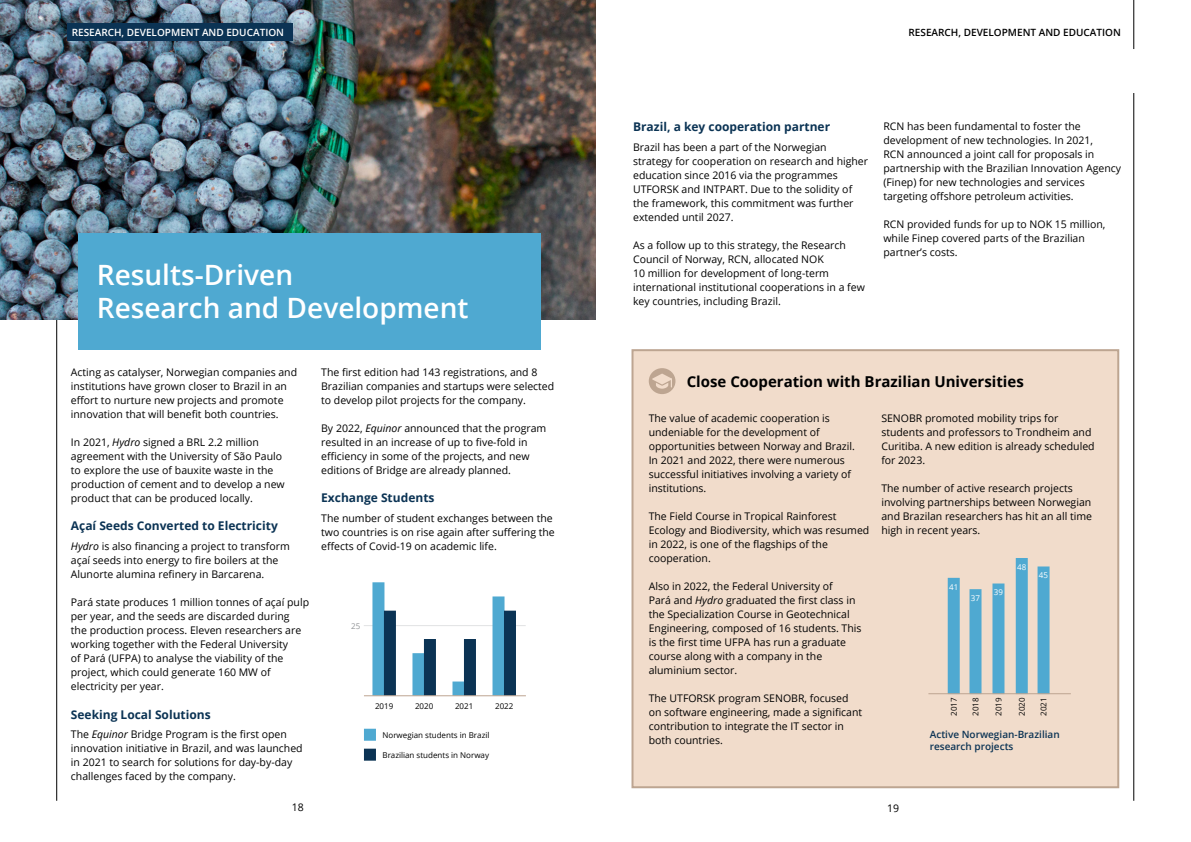
<style>
.page{position:relative;width:1191px;height:842px;background:#fff}
.page>*{position:absolute;margin:0;border:0;box-sizing:border-box;transform-origin:0 0}
.t1{font:600 28px/33.6px "Open Sans";color:#fff}
.t2{font:700 15px "Open Sans";color:#000}
.t3{font:700 12px "Open Sans";color:#0b3354}
.t4{font:10.5px/14px "Open Sans";color:#000}
.t5{font:600 10px/12px "Open Sans";color:#0b3354}
.t6{font:600 10px "Open Sans";color:#fff}
.t7{font:600 10px "Open Sans";color:#000}
.t8{font:8px "Open Sans";color:#000}
.t9{font:8px "Open Sans";color:#fff}
.t10{font:8px "Open Sans";color:#939598}
.s1{font-style:italic}
</style>
<div class="page">
<hr style="left:56px;top:93px;width:1px;height:708px;background:#000">
<hr style="left:1133px;top:93px;width:1px;height:708px;background:#000">
<hr style="left:1133px;top:0;width:1px;height:49px;background:#000">
<img style="left:0;top:0;width:595px;height:319px">
<div style="left:78px;top:233px;width:462px;height:116px;background:#4fa9d1"></div>
<div style="left:631px;top:349px;width:488px;height:439px;background:#f1dccb;border:2px solid #bda591"></div>
<div style="left:67px;top:23px;width:225px;height:18px;background:#0b3354"></div>
<div style="left:649px;top:368px;width:26px;height:26px;background:#bda591;border-radius:50%"></div>
<svg style="left:652px;top:374px;width:20px;height:15px"></svg>
<hr style="left:364px;top:625px;width:162px;height:1px;background:#e1e2e3">
<div style="left:372px;top:582px;width:12px;height:114px;background:#4fa9d1"></div>
<div style="left:384px;top:611px;width:12px;height:85px;background:#0b3354"></div>
<div style="left:412px;top:653px;width:12px;height:43px;background:#4fa9d1"></div>
<div style="left:424px;top:639px;width:12px;height:57px;background:#0b3354"></div>
<div style="left:452px;top:681px;width:12px;height:15px;background:#4fa9d1"></div>
<div style="left:464px;top:639px;width:12px;height:57px;background:#0b3354"></div>
<div style="left:492px;top:596px;width:12px;height:100px;background:#4fa9d1"></div>
<div style="left:504px;top:611px;width:12px;height:85px;background:#0b3354"></div>
<div style="left:364px;top:729px;width:12px;height:12px;background:#4fa9d1"></div>
<hr style="left:364px;top:695px;width:162px;height:1px;background:#bda591">
<div style="left:364px;top:749px;width:12px;height:12px;background:#0b3354"></div>
<div style="left:1037px;top:566px;width:12px;height:128px;background:#4fa9d1"></div>
<div style="left:992px;top:583px;width:12px;height:111px;background:#4fa9d1"></div>
<div style="left:969px;top:589px;width:12px;height:105px;background:#4fa9d1"></div>
<div style="left:1015px;top:558px;width:12px;height:136px;background:#4fa9d1"></div>
<div style="left:947px;top:578px;width:12px;height:116px;background:#4fa9d1"></div>
<hr style="left:928px;top:693px;width:142px;height:1px;background:#bda591">
<p class="t6" style="left:72px;top:25px;width:214px">RESEARCH, DEVELOPMENT AND EDUCATION</p>
<p class="t7" style="left:908px;top:25px;width:214px">RESEARCH, DEVELOPMENT AND EDUCATION</p>
<h1 class="t1" style="left:97px;top:257px;width:373px">Results-Driven<br>Research and Development</h1>
<p class="t4" style="left:71px;top:365px;width:228px">Acting as catalyser, Norwegian companies and institutions have grown closer to Brazil in an effort to nurture new projects and promote innovation that will benefit both countries.</p>
<p class="t4" style="left:71px;top:435px;width:215px">In 2021, <span class="s1">Hydro</span> signed a BRL 2.2 million agreement with the University of São Paulo to explore the use of bauxite waste in the production of cement and to develop a new product that can be produced locally.</p>
<p class="t3" style="left:71px;top:517px;width:208px">Açaí Seeds Converted to Electricity</p>
<p class="t4" style="left:71px;top:539px;width:220px"><span class="s1">Hydro</span> is also financing a project to transform açaí seeds into energy to fire boilers at the<br>Alunorte alumina refinery in Barcarena.</p>
<p class="t4" style="left:71px;top:595px;width:240px">Pará state produces 1 million tonnes of açaí pulp per year, and the seeds are discarded during<br>the production process. Eleven researchers are working together with the Federal University<br>of Pará (UFPA) to analyse the viability of the project, which could generate 160 MW of electricity per year.</p>
<p class="t3" style="left:71px;top:706px;width:141px">Seeking Local Solutions</p>
<p class="t4" style="left:71px;top:727px;width:233px">The <span class="s1">Equinor</span> Bridge Program is the first open innovation initiative in Brazil, and was launched in 2021 to search for solutions for day-by-day challenges faced by the company.</p>
<p class="t4" style="left:321px;top:365px;width:234px">The first edition had 143 registrations, and 8<br>Brazilian companies and startups were selected to develop pilot projects for the company.</p>
<p class="t4" style="left:321px;top:421px;width:227px">By 2022, <span class="s1">Equinor</span> announced that the program resulted in an increase of up to five-fold in efficiency in some of the projects, and new editions of Bridge are already planned.</p>
<p class="t3" style="left:321px;top:489px;width:115px">Exchange Students</p>
<p class="t4" style="left:321px;top:511px;width:235px">The number of student exchanges between the two countries is on rise again after suffering the effects of Covid-19 on academic life.</p>
<p class="t10" style="left:351px;top:620px;width:11px">25</p>
<p class="t8" style="left:375px;top:700px;width:20px">2019</p>
<p class="t8" style="left:415px;top:700px;width:20px">2020</p>
<p class="t8" style="left:455px;top:700px;width:20px">2021</p>
<p class="t8" style="left:495px;top:700px;width:20px">2022</p>
<p class="t8" style="left:382px;top:729px;width:108px">Norwegian students in Brazil</p>
<p class="t8" style="left:382px;top:749px;width:108px">Brazilian students in Norway</p>
<p class="t3" style="left:633px;top:118px;width:199px">Brazil, a key cooperation partner</p>
<p class="t4" style="left:633px;top:139px;width:236px">Brazil has been a part of the Norwegian strategy for cooperation on research and higher education since 2016 via the programmes UTFORSK and INTPART. Due to the solidity of the framework, this commitment was further extended until 2027.</p>
<p class="t4" style="left:633px;top:237px;width:233px">As a follow up to this strategy, the Research Council of Norway, RCN, allocated NOK<br>10 million for development of long-term international institutional cooperations in a few key countries, including Brazil.</p>
<p class="t4" style="left:883px;top:119px;width:239px">RCN has been fundamental to foster the development of new technologies. In 2021,<br>RCN announced a joint call for proposals in partnership with the Brazilian Innovation Agency (Finep) for new technologies and services targeting offshore petroleum activities.</p>
<p class="t4" style="left:883px;top:217px;width:223px">RCN provided funds for up to NOK 15 million, while Finep covered parts of the Brazilian partner’s costs.</p>
<h2 class="t2" style="left:686px;top:371px;width:339px">Close Cooperation with Brazilian Universities</h2>
<p class="t4" style="left:648px;top:411px;width:208px">The value of academic cooperation is undeniable for the development of opportunities between Norway and Brazil.<br>In 2021 and 2022, there were numerous successful initiatives involving a variety of institutions.</p>
<p class="t4" style="left:648px;top:509px;width:222px">The Field Course in Tropical Rainforest Ecology and Biodiversity, which was resumed in 2022, is one of the flagships of the cooperation.</p>
<p class="t4" style="left:648px;top:579px;width:214px">Also in 2022, the Federal University of<br>Pará and <span class="s1">Hydro</span> graduated the first class in the Specialization Course in Geotechnical Engineering, composed of 16 students. This is the first time UFPA has run a graduate course along with a company in the aluminium sector.</p>
<p class="t4" style="left:648px;top:691px;width:215px">The UTFORSK program SENOBR, focused on software engineering, made a significant contribution to integrate the IT sector in both countries.</p>
<p class="t4" style="left:881px;top:411px;width:215px">SENOBR promoted mobility trips for students and professors to Trondheim and<br>Curitiba. A new edition is already scheduled for 2023.</p>
<p class="t4" style="left:881px;top:481px;width:212px">The number of active research projects involving partnerships between Norwegian and Brazilan researchers has hit an all time high in recent years.</p>
<p class="t9" style="left:949px;top:581px;width:11px">41</p>
<p class="t9" style="left:971px;top:592px;width:11px">37</p>
<p class="t9" style="left:994px;top:587px;width:11px">39</p>
<p class="t9" style="left:1017px;top:561px;width:11px">48</p>
<p class="t9" style="left:1039px;top:570px;width:11px">45</p>
<p class="t8" style="left:948px;top:716px;width:20px;rotate:-90deg">2017</p>
<p class="t8" style="left:970px;top:716px;width:20px;rotate:-90deg">2018</p>
<p class="t8" style="left:993px;top:716px;width:20px;rotate:-90deg">2019</p>
<p class="t8" style="left:1016px;top:716px;width:20px;rotate:-90deg">2020</p>
<p class="t8" style="left:1038px;top:716px;width:20px;rotate:-90deg">2021</p>
<p class="t5" style="left:929px;top:728px;width:131px">Active Norwegian-Brazilian research projects</p>
<p class="t4" style="left:292px;top:800px;width:14px">18</p>
<p class="t4" style="left:887px;top:801px;width:14px">19</p>
</div>
